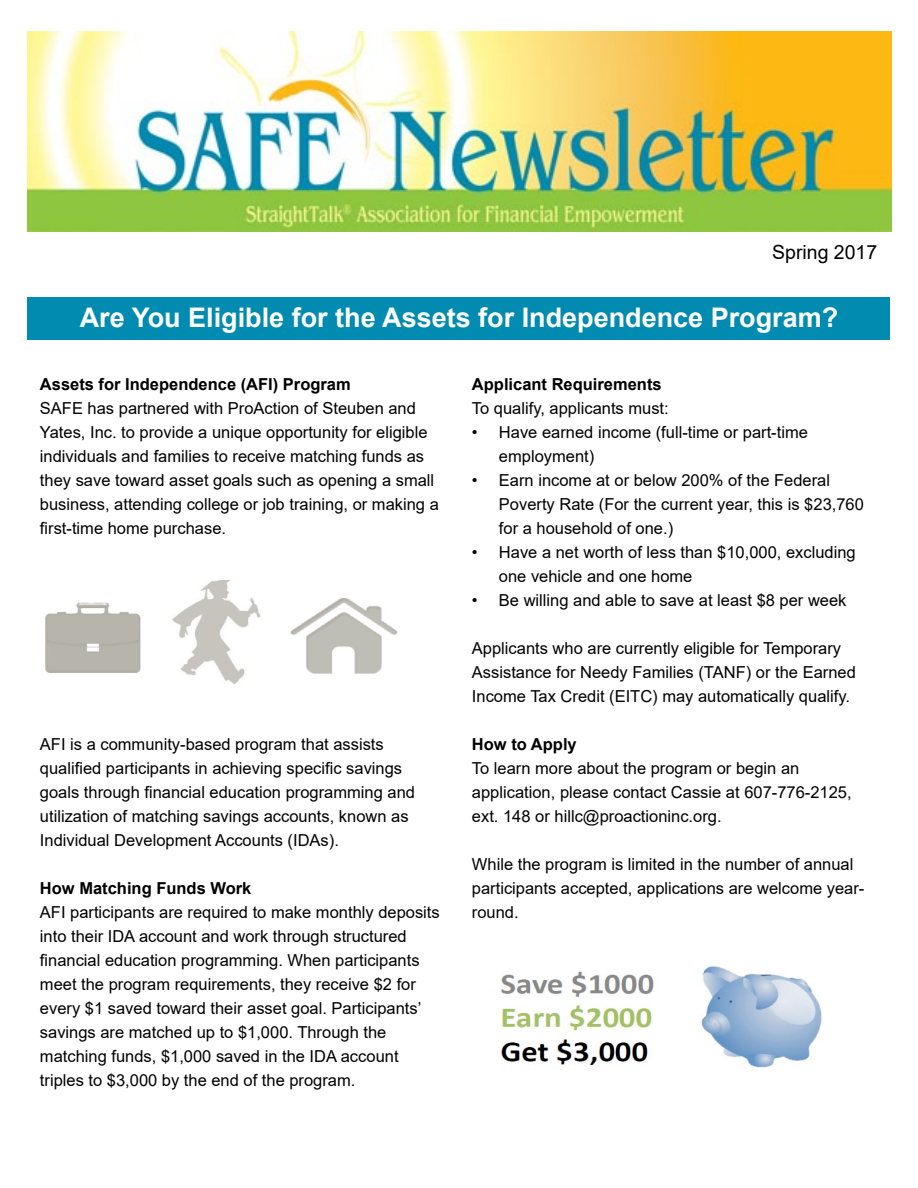
<style>
.page{position:relative;width:918px;height:1188px;background:#fff}
.page>*{position:absolute;margin:0;border:0;box-sizing:border-box;transform-origin:0 0}
.t1{font:700 27px "Arial";color:#fff}
.t2{font:19.5px "Arial";color:#000}
.t3{font:16.5px/24px "Arial";color:#000}
.t4{font:700 16.5px "Arial";color:#000}
</style>
<div class="page">
<div style="left:28px;top:297px;width:862px;height:43px;background:#018bb0"></div>
<img style="left:28px;top:32px;width:864px;height:200px">
<img style="left:45px;top:580px;width:353px;height:104px">
<img style="left:500px;top:965px;width:322px;height:103px">
<p class="t2" style="left:772px;top:239px;width:107px">Spring 2017</p>
<h1 class="t1" style="left:80px;top:298px;width:760px">Are You Eligible for the Assets for Independence Program?</h1>
<p class="t4" style="left:40px;top:373px;width:312px">Assets for Independence (AFI) Program</p>
<p class="t3" style="left:40px;top:396px;width:400px">SAFE has partnered with ProAction of Steuben and Yates, Inc. to provide a unique opportunity for eligible individuals and families to receive matching funds as they save toward asset goals such as opening a small business, attending college or job training, or making a first-time home purchase.</p>
<p class="t3" style="left:40px;top:732px;width:377px">AFI is a community-based program that assists qualified participants in achieving specific savings goals through financial education programming and utilization of matching savings accounts, known as Individual Development Accounts (IDAs).</p>
<p class="t4" style="left:40px;top:877px;width:213px">How Matching Funds Work</p>
<p class="t3" style="left:40px;top:900px;width:401px">AFI participants are required to make monthly deposits into their IDA account and work through structured financial education programming. When participants meet the program requirements, they receive $2 for every $1 saved toward their asset goal. Participants’ savings are matched up to $1,000. Through the matching funds, $1,000 saved in the IDA account triples to $3,000 by the end of the program.</p>
<p class="t4" style="left:472px;top:373px;width:191px">Applicant Requirements</p>
<p class="t3" style="left:472px;top:396px;width:198px">To qualify, applicants must:</p>
<p class="t3" style="left:499px;top:420px;width:310px;text-indent:-27px">• Have earned income (full-time or part-time employment)</p>
<p class="t3" style="left:499px;top:468px;width:366px;text-indent:-27px">• Earn income at or below 200% of the Federal<br>Poverty Rate (For the current year, this is $23,760 for a household of one.)</p>
<p class="t3" style="left:499px;top:540px;width:358px;text-indent:-27px">• Have a net worth of less than $10,000, excluding one vehicle and one home</p>
<p class="t3" style="left:472px;top:588px;width:376px">• Be willing and able to save at least $8 per week</p>
<p class="t3" style="left:472px;top:636px;width:385px">Applicants who are currently eligible for Temporary<br>Assistance for Needy Families (TANF) or the Earned<br>Income Tax Credit (EITC) may automatically qualify.</p>
<p class="t4" style="left:472px;top:733px;width:106px">How to Apply</p>
<p class="t3" style="left:472px;top:756px;width:381px">To learn more about the program or begin an application, please contact Cassie at 607-776-2125, ext. 148 or hillc@proactioninc.org.</p>
<p class="t3" style="left:472px;top:852px;width:394px">While the program is limited in the number of annual participants accepted, applications are welcome year&shy;round.</p>
</div>
